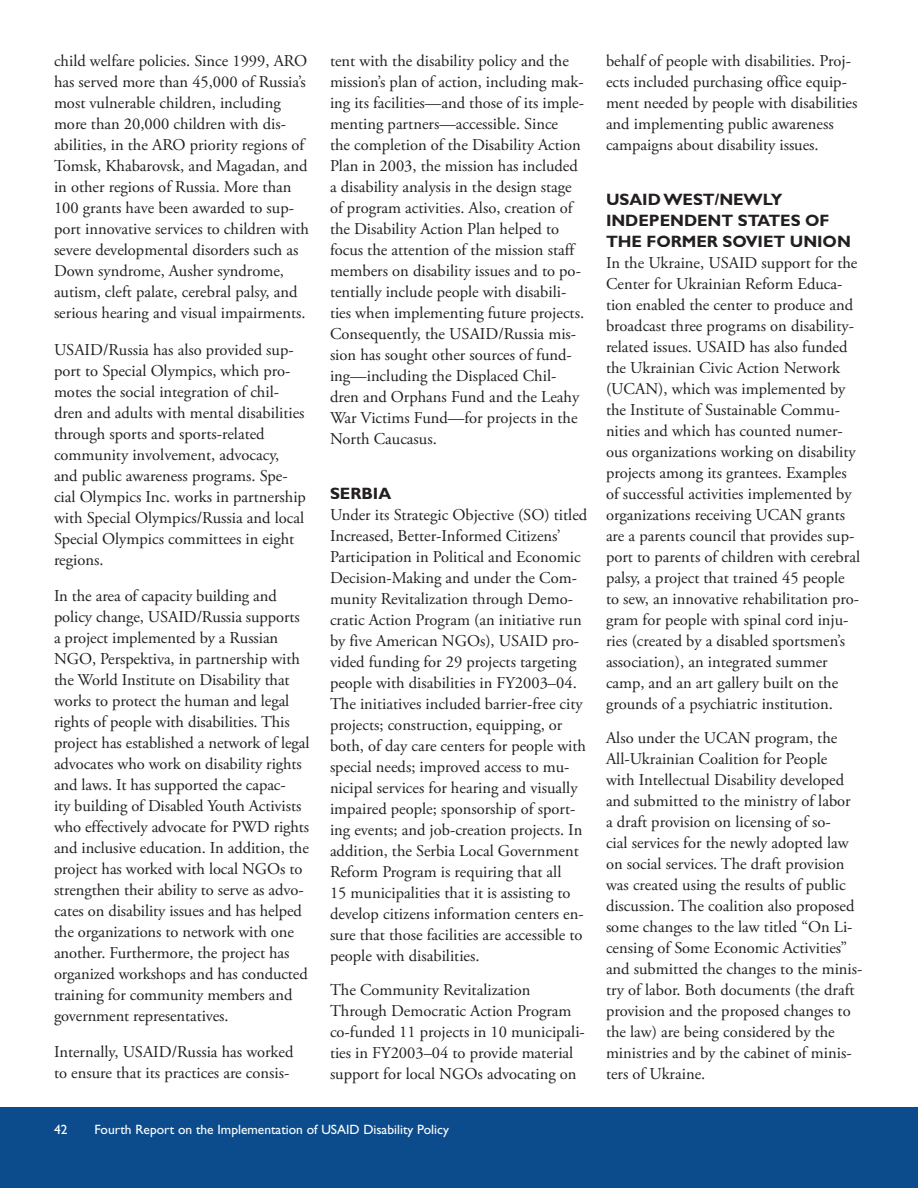
<style>
.page{position:relative;width:918px;height:1188px;background:#fff}
.page>*{position:absolute;margin:0;border:0;box-sizing:border-box;transform-origin:0 0}
.t1{font:16.5px/21px "Adobe Garamond Pro";color:#231f20}
.t2{font:700 16.5px/21px "Gill Sans Std";letter-spacing:-.005em;color:#231f20}
.t3{font:13.5px "Gill Sans Std";color:#fff}
</style>
<div class="page">
<div style="left:0;top:1108px;width:918px;height:80px;background:#0c4c8d"></div>
<p class="t1" style="left:54px;top:51px;width:257px">child welfare policies. Since 1999, ARO has served more than 45,000 of Russia’s most vulnerable children, including more than 20,000 children with dis&shy;abilities, in the ARO priority regions of Tomsk, Khabarovsk, and Magadan, and in other regions of Russia. More than 100 grants have been awarded to sup&shy;port innovative services to children with severe developmental disorders such as Down syndrome, Ausher syndrome, autism, cleft palate, cerebral palsy, and serious hearing and visual impairments.</p>
<p class="t1" style="left:54px;top:339px;width:254px">USAID/Russia has also provided sup&shy;port to Special Olympics, which pro&shy;motes the social integration of chil&shy;dren and adults with mental disabilities through sports and sports-related community involvement, advocacy, and public awareness programs. Spe&shy;cial Olympics Inc. works in partnership with Special Olympics/Russia and local Special Olympics committees in eight regions.</p>
<p class="t1" style="left:54px;top:586px;width:257px">In the area of capacity building and policy change, USAID/Russia supports a project implemented by a Russian NGO, Perspektiva, in partnership with the World Institute on Disability that works to protect the human and legal rights of people with disabilities. This project has established a network of legal advocates who work on disability rights and laws. It has supported the capac-<br>ity building of Disabled Youth Activists who effectively advocate for PWD rights and inclusive education. In addition, the project has worked with local NGOs to strengthen their ability to serve as advo&shy;cates on disability issues and has helped the organizations to network with one another. Furthermore, the project has organized workshops and has conducted training for community members and government representatives.</p>
<p class="t1" style="left:54px;top:1042px;width:241px">Internally, USAID/Russia has worked to ensure that its practices are consis-</p>
<p class="t1" style="left:330px;top:51px;width:256px">tent with the disability policy and the mission’s plan of action, including mak&shy;ing its facilities—and those of its imple&shy;menting partners—accessible. Since<br>the completion of the Disability Action Plan in 2003, the mission has included a disability analysis in the design stage of program activities. Also, creation of the Disability Action Plan helped to focus the attention of the mission staff members on disability issues and to po&shy;tentially include people with disabili&shy;ties when implementing future projects.<br>Consequently, the USAID/Russia mis&shy;sion has sought other sources of fund&shy;ing—including the Displaced Chil&shy;dren and Orphans Fund and the Leahy War Victims Fund—for projects in the North Caucasus.</p>
<p class="t2" style="left:330px;top:483px;width:63px">SERBIA</p>
<p class="t1" style="left:330px;top:505px;width:259px">Under its Strategic Objective (SO) titled Increased, Better-Informed Citizens’ Participation in Political and Economic Decision-Making and under the Com&shy;munity Revitalization through Demo&shy;cratic Action Program (an initiative run by five American NGOs), USAID pro&shy;vided funding for 29 projects targeting people with disabilities in FY2003–04.<br>The initiatives included barrier-free city projects; construction, equipping, or both, of day care centers for people with special needs; improved access to mu&shy;nicipal services for hearing and visually impaired people; sponsorship of sport&shy;ing events; and job-creation projects. In addition, the Serbia Local Government Reform Program is requiring that all<br>15 municipalities that it is assisting to develop citizens information centers en&shy;sure that those facilities are accessible to people with disabilities.</p>
<p class="t1" style="left:330px;top:980px;width:256px">The Community Revitalization Through Democratic Action Program co-funded 11 projects in 10 municipali&shy;ties in FY2003–04 to provide material support for local NGOs advocating on</p>
<p class="t3" style="left:54px;top:1122px;width:15px">42</p>
<p class="t3" style="left:94px;top:1122px;width:356px">Fourth Report on the Implementation of USAID Disability Policy</p>
<p class="t1" style="left:606px;top:51px;width:253px">behalf of people with disabilities. Proj&shy;ects included purchasing office equip&shy;ment needed by people with disabilities and implementing public awareness campaigns about disability issues.</p>
<p class="t2" style="left:606px;top:189px;width:246px">USAID WEST/NEWLY<br>INDEPENDENT STATES OF<br>THE FORMER SOVIET UNION</p>
<p class="t1" style="left:606px;top:253px;width:256px">In the Ukraine, USAID support for the Center for Ukrainian Reform Educa&shy;tion enabled the center to produce and broadcast three programs on disability&shy;related issues. USAID has also funded the Ukrainian Civic Action Network (UCAN), which was implemented by the Institute of Sustainable Commu&shy;nities and which has counted numer&shy;ous organizations working on disability projects among its grantees. Examples of successful activities implemented by organizations receiving UCAN grants are a parents council that provides sup&shy;port to parents of children with cerebral palsy, a project that trained 45 people to sew, an innovative rehabilitation pro&shy;gram for people with spinal cord inju&shy;ries (created by a disabled sportsmen’s association), an integrated summer camp, and an art gallery built on the grounds of a psychiatric institution.</p>
<p class="t1" style="left:606px;top:728px;width:258px">Also under the UCAN program, the All-Ukrainian Coalition for People<br>with Intellectual Disability developed and submitted to the ministry of labor<br>a draft provision on licensing of so-<br>cial services for the newly adopted law on social services. The draft provision was created using the results of public discussion. The coalition also proposed some changes to the law titled “On Li&shy;censing of Some Economic Activities” and submitted the changes to the minis&shy;try of labor. Both documents (the draft provision and the proposed changes to the law) are being considered by the ministries and by the cabinet of minis&shy;ters of Ukraine.</p>
</div>
